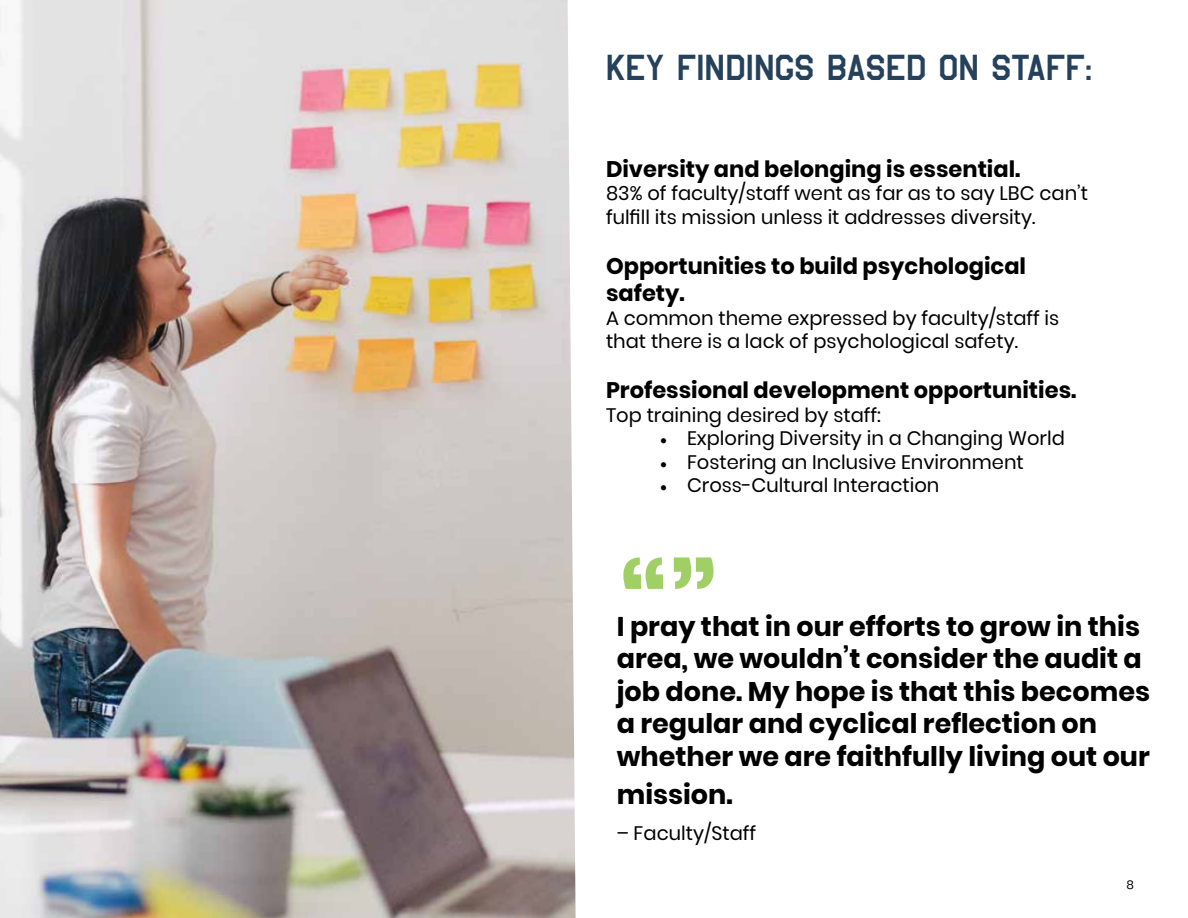
<style>
.page{position:relative;width:1188px;height:918px;background:#fff}
.page>*{position:absolute;margin:0;border:0;box-sizing:border-box;transform-origin:0 0}
.t1{font:700 116.4px "Poppins";color:#a0cf65}
.t2{font:33px "Air Corps JNL";letter-spacing:.025em;color:#25415c}
.t3{font:700 27px/32.4px "Poppins";color:#000}
.t4{font:700 22.5px/27px "Poppins";color:#000}
.t5{font:19.5px/23.4px "Poppins";color:#000}
.t6{font:12px "Poppins";color:#000}
.s1{font-family:"Minion Pro"}
</style>
<div class="page">
<img style="left:0;top:0;width:576px;height:918px">
<h2 class="t2" style="left:606px;top:50px;width:487px">KEY FINDINGS BASED ON STAFF:</h2>
<p class="t4" style="left:606px;top:156px;width:416px">Diversity and belonging is essential.</p>
<p class="t5" style="left:606px;top:182px;width:484px">83% of faculty/staff went as far as to say LBC can’t fulfill its mission unless it addresses diversity.</p>
<p class="t4" style="left:606px;top:253px;width:422px">Opportunities to build psychological safety.</p>
<p class="t5" style="left:606px;top:306px;width:455px">A common theme expressed by faculty/staff is that there is a lack of psychological safety.</p>
<p class="t4" style="left:606px;top:377px;width:472px">Professional development opportunities.</p>
<p class="t5" style="left:606px;top:403px;width:277px">Top training desired by staff:</p>
<p class="t5" style="left:660px;top:427px;width:406px"><span class="s1">•</span> Exploring Diversity in a Changing World</p>
<p class="t5" style="left:660px;top:450px;width:365px"><span class="s1">•</span> Fostering an Inclusive Environment</p>
<p class="t5" style="left:660px;top:474px;width:281px"><span class="s1">•</span> Cross-Cultural Interaction</p>
<h1 class="t1" style="left:618px;top:547px;width:102px">“”</h1>
<h3 class="t3" style="left:617px;top:610px;width:535px">I pray that in our efforts to grow in this area, we wouldn’t consider the audit a job done. My hope is that this becomes a regular and cyclical reflection on whether we are faithfully living out our</h3>
<h3 class="t3" style="left:617px;top:779px;width:118px">mission.</h3>
<p class="t5" style="left:617px;top:822px;width:141px">– Faculty/Staff</p>
<p class="t6" style="left:1126px;top:878px;width:9px">8</p>
</div>
